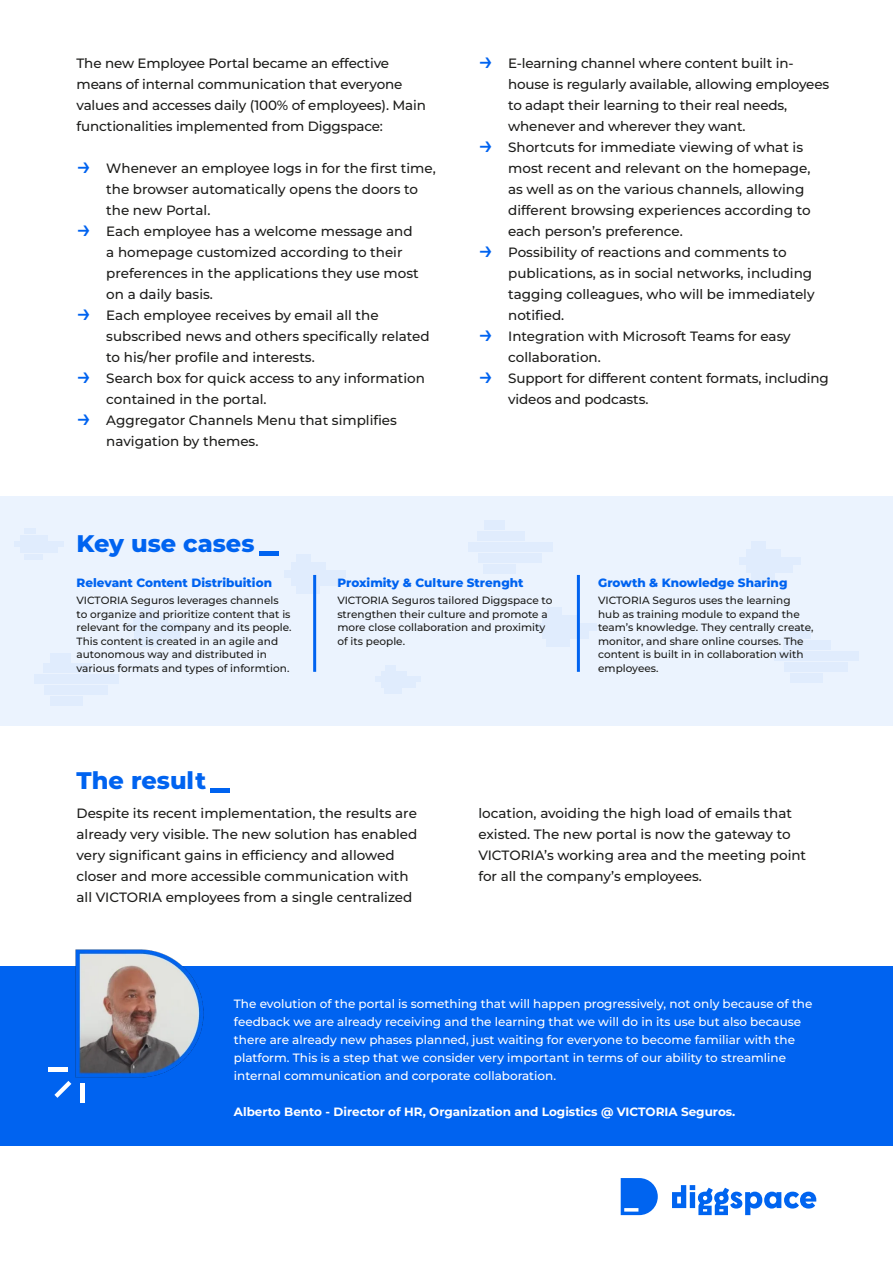
<style>
.page{position:relative;width:893px;height:1263px;background:#fff}
.page>*{position:absolute;margin:0;border:0;box-sizing:border-box;transform-origin:0 0}
.titulos{font:800 24px "Montserrat";color:#0063f0}
.Texto{font:500 13.5px/21px "Montserrat";color:#1d1d1b}
.Texto-2{font:500 12px/18px "Montserrat";color:#fff}
.Key-titulo{font:800 12px "Montserrat";color:#0063f0}
.Texto-3{font:700 12px "Montserrat";color:#fff}
.Key-texto{font:500 10.5px/13.5px "Montserrat";color:#1d1d1b}
.s1{font-size:25.5px;color:#0063f0}
</style>
<div class="page">
<div style="left:0;top:496px;width:893px;height:230px;background:#ebf3fe"></div>
<div style="left:44px;top:663px;width:47px;height:10px;background:#e0ecfd"></div>
<div style="left:44px;top:685px;width:64px;height:10px;background:#e0ecfd"></div>
<div style="left:50px;top:696px;width:33px;height:10px;background:#e0ecfd"></div>
<div style="left:34px;top:674px;width:85px;height:10px;background:#e0ecfd"></div>
<div style="left:50px;top:653px;width:21px;height:9px;background:#e0ecfd"></div>
<div style="left:477px;top:531px;width:47px;height:10px;background:#e0ecfd"></div>
<div style="left:478px;top:553px;width:63px;height:10px;background:#e0ecfd"></div>
<div style="left:484px;top:564px;width:32px;height:10px;background:#e0ecfd"></div>
<div style="left:468px;top:542px;width:84px;height:10px;background:#e0ecfd"></div>
<div style="left:484px;top:521px;width:20px;height:9px;background:#e0ecfd"></div>
<div style="left:784px;top:640px;width:47px;height:10px;background:#e0ecfd"></div>
<div style="left:784px;top:662px;width:64px;height:9px;background:#e0ecfd"></div>
<div style="left:790px;top:673px;width:32px;height:10px;background:#e0ecfd"></div>
<div style="left:774px;top:651px;width:85px;height:10px;background:#e0ecfd"></div>
<div style="left:790px;top:629px;width:21px;height:10px;background:#e0ecfd"></div>
<div style="left:746px;top:550px;width:35px;height:7px;background:#e0ecfd"></div>
<div style="left:747px;top:566px;width:46px;height:7px;background:#e0ecfd"></div>
<div style="left:751px;top:574px;width:24px;height:7px;background:#e0ecfd"></div>
<div style="left:739px;top:558px;width:62px;height:7px;background:#e0ecfd"></div>
<div style="left:751px;top:542px;width:15px;height:7px;background:#e0ecfd"></div>
<div style="left:542px;top:615px;width:34px;height:7px;background:#e0ecfd"></div>
<div style="left:542px;top:631px;width:47px;height:7px;background:#e0ecfd"></div>
<div style="left:547px;top:639px;width:23px;height:7px;background:#e0ecfd"></div>
<div style="left:535px;top:623px;width:62px;height:7px;background:#e0ecfd"></div>
<div style="left:547px;top:607px;width:15px;height:7px;background:#e0ecfd"></div>
<div style="left:381px;top:671px;width:25px;height:5px;background:#e0ecfd"></div>
<div style="left:381px;top:682px;width:34px;height:6px;background:#e0ecfd"></div>
<div style="left:384px;top:688px;width:18px;height:5px;background:#e0ecfd"></div>
<div style="left:376px;top:677px;width:45px;height:5px;background:#e0ecfd"></div>
<div style="left:385px;top:665px;width:10px;height:5px;background:#e0ecfd"></div>
<div style="left:291px;top:562px;width:34px;height:7px;background:#e0ecfd"></div>
<div style="left:291px;top:578px;width:47px;height:7px;background:#e0ecfd"></div>
<div style="left:296px;top:586px;width:23px;height:7px;background:#e0ecfd"></div>
<div style="left:284px;top:570px;width:62px;height:7px;background:#e0ecfd"></div>
<div style="left:296px;top:554px;width:15px;height:8px;background:#e0ecfd"></div>
<div style="left:134px;top:615px;width:34px;height:7px;background:#e0ecfd"></div>
<div style="left:134px;top:631px;width:47px;height:7px;background:#e0ecfd"></div>
<div style="left:138px;top:639px;width:24px;height:7px;background:#e0ecfd"></div>
<div style="left:127px;top:623px;width:61px;height:7px;background:#e0ecfd"></div>
<div style="left:139px;top:607px;width:14px;height:7px;background:#e0ecfd"></div>
<div style="left:20px;top:535px;width:28px;height:5px;background:#e0ecfd"></div>
<div style="left:20px;top:547px;width:38px;height:6px;background:#e0ecfd"></div>
<div style="left:24px;top:554px;width:19px;height:5px;background:#e0ecfd"></div>
<div style="left:15px;top:541px;width:49px;height:6px;background:#e0ecfd"></div>
<div style="left:24px;top:529px;width:12px;height:5px;background:#e0ecfd"></div>
<hr style="left:313px;top:575px;width:3px;height:97px;background:#0063f0">
<hr style="left:577px;top:575px;width:3px;height:97px;background:#0063f0">
<div style="left:0;top:966px;width:893px;height:180px;background:#0063f0"></div>
<img style="left:75px;top:949px;width:129px;height:129px">
<hr style="left:48px;top:1067px;width:20px;height:4px;background:#fff">
<hr style="left:81px;top:1083px;width:4px;height:20px;background:#fff">
<svg style="left:54px;top:1081px;width:17px;height:17px"></svg>
<hr style="left:210px;top:789px;width:20px;height:4px;background:#0063f0">
<hr style="left:259px;top:551px;width:20px;height:4px;background:#0063f0">
<svg style="left:672px;top:1185px;width:144px;height:30px"></svg>
<svg style="left:621px;top:1178px;width:37px;height:37px"></svg>
<p class="Texto" style="left:77px;top:53px;width:351px">The new Employee Portal became an effective means of internal communication that everyone values and accesses daily (100% of employees). Main functionalities implemented from Diggspace:</p>
<p class="Texto" style="left:106px;top:158px;width:331px;text-indent:-30px"><span class="s1">ڱ</span> Whenever an employee logs in for the first time, the browser automatically opens the doors to the new Portal.</p>
<p class="Texto" style="left:106px;top:221px;width:314px;text-indent:-30px"><span class="s1">ڱ</span> Each employee has a welcome message and a homepage customized according to their preferences in the applications they use most on a daily basis.</p>
<p class="Texto" style="left:106px;top:305px;width:325px;text-indent:-30px"><span class="s1">ڱ</span> Each employee receives by email all the subscribed news and others specifically related to his/her profile and interests.</p>
<p class="Texto" style="left:106px;top:368px;width:320px;text-indent:-30px"><span class="s1">ڱ</span> Search box for quick access to any information contained in the portal.</p>
<p class="Texto" style="left:106px;top:410px;width:292px;text-indent:-30px"><span class="s1">ڱ</span> Aggregator Channels Menu that simplifies navigation by themes.</p>
<p class="titulos" style="left:77px;top:527px;width:179px">Key use cases</p>
<p class="Texto" style="left:508px;top:53px;width:323px;text-indent:-30px"><span class="s1">ڱ</span> E-learning channel where content built in&shy;house is regularly available, allowing employees to adapt their learning to their real needs, whenever and wherever they want.</p>
<p class="Texto" style="left:508px;top:137px;width:304px;text-indent:-30px"><span class="s1">ڱ</span> Shortcuts for immediate viewing of what is most recent and relevant on the homepage, as well as on the various channels, allowing different browsing experiences according to each person’s preference.</p>
<p class="Texto" style="left:508px;top:242px;width:308px;text-indent:-30px"><span class="s1">ڱ</span> Possibility of reactions and comments to publications, as in social networks, including tagging colleagues, who will be immediately notified.</p>
<p class="Texto" style="left:508px;top:326px;width:284px;text-indent:-30px"><span class="s1">ڱ</span> Integration with Microsoft Teams for easy collaboration.</p>
<p class="Texto" style="left:508px;top:368px;width:322px;text-indent:-30px"><span class="s1">ڱ</span> Support for different content formats, including videos and podcasts.</p>
<p class="Key-titulo" style="left:77px;top:574px;width:197px">Relevant Content Distribuition</p>
<p class="Key-texto" style="left:77px;top:593px;width:217px">VICTORIA Seguros leverages channels to organize and prioritize content that is relevant for the company and its people.<br>This content is created in an agile and autonomous way and distributed in various formats and types of informtion.</p>
<p class="Key-titulo" style="left:337px;top:574px;width:188px">Proximity &amp; Culture Strenght</p>
<p class="Key-texto" style="left:337px;top:593px;width:217px">VICTORIA Seguros tailored Diggspace to strengthen their culture and promote a more close collaboration and proximity of its people.</p>
<p class="Key-titulo" style="left:598px;top:574px;width:191px">Growth &amp; Knowledge Sharing</p>
<p class="Key-texto" style="left:598px;top:593px;width:217px">VICTORIA Seguros uses the learning hub as training module to expand the team’s knowledge. They centrally create, monitor, and share online courses. The content is built in in collaboration with employees.</p>
<p class="titulos" style="left:77px;top:764px;width:131px">The result</p>
<p class="Texto" style="left:77px;top:802px;width:342px">Despite its recent implementation, the results are already very visible. The new solution has enabled very significant gains in efficiency and allowed closer and more accessible communication with all VICTORIA employees from a single centralized</p>
<p class="Texto" style="left:478px;top:802px;width:329px">location, avoiding the high load of emails that existed. The new portal is now the gateway to VICTORIA’s working area and the meeting point for all the company’s employees.</p>
<p class="Texto-2" style="left:234px;top:994px;width:580px">The evolution of the portal is something that will happen progressively, not only because of the feedback we are already receiving and the learning that we will do in its use but also because there are already new phases planned, just waiting for everyone to become familiar with the platform. This is a step that we consider very important in terms of our ability to streamline internal communication and corporate collaboration.</p>
<p class="Texto-3" style="left:234px;top:1103px;width:503px">Alberto Bento - Director of HR, Organization and Logistics @ VICTORIA Seguros.</p>
</div>
